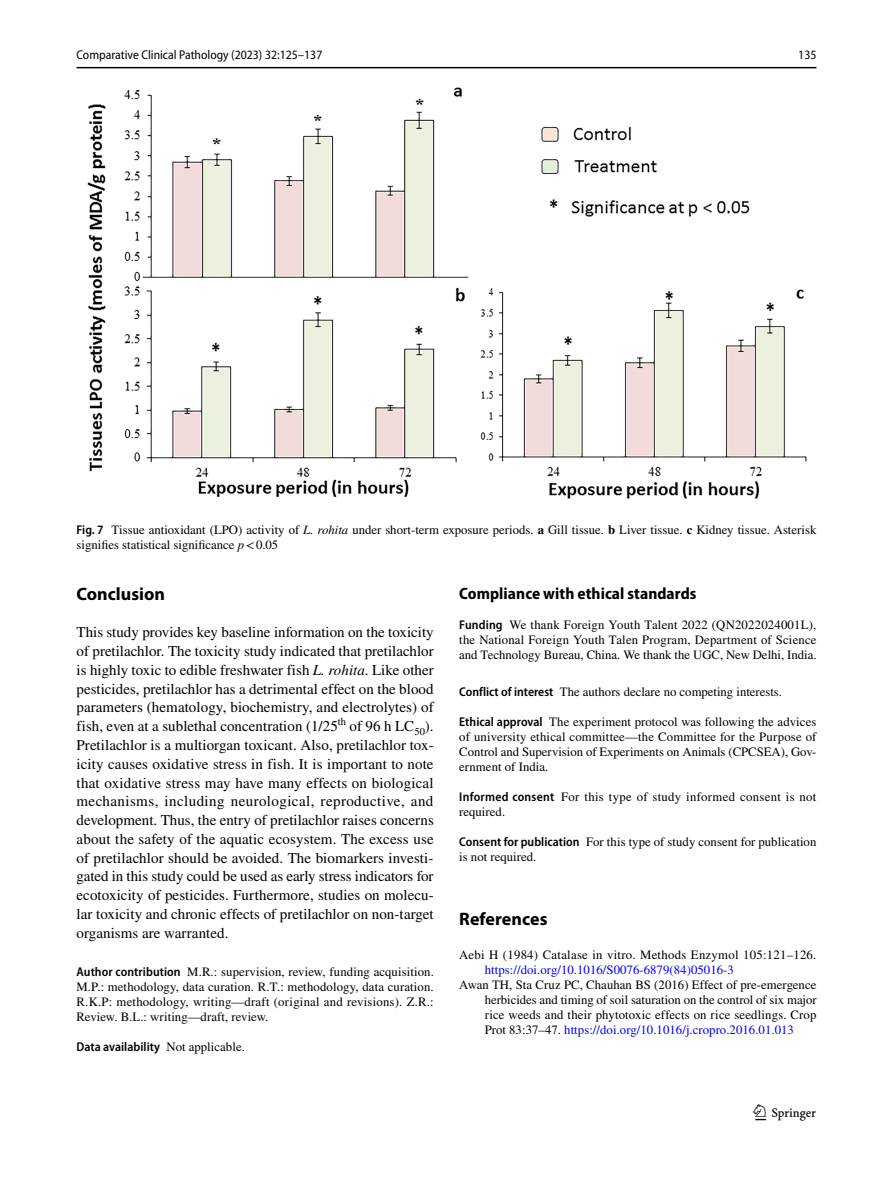
<style>
.page{position:relative;width:893px;height:1187px;background:#fff}
.page>*{position:absolute;margin:0;border:0;box-sizing:border-box;transform-origin:0 0}
.t1{font:22.5px "Springnew Regular 3";color:#000}
.t2{font:700 18px "Myriad Pro";color:#000}
.t3{font:700 semi-condensed 16.5px "Myriad Pro";letter-spacing:.005em;color:#000}
.t4{font:15px/18.8px "STIX";letter-spacing:.005em;color:#000;text-align:justify}
.t5{font:12.75px/15px "STIX";color:#000;text-align:justify}
.t6{font:12.75px/15px "STIX";letter-spacing:.025em;color:#000}
.t7{font:12.75px "STIX";letter-spacing:.02em;color:#000}
.t8{font:semi-condensed 12.75px "Myriad Pro";color:#000}
.t9{font:12.75px "STIX";letter-spacing:.005em;color:#00f}
.t10{font:600 semi-condensed 12.75px "Myriad Pro";letter-spacing:.005em;color:#000}
.s1{font-family:"Myriad Pro";font-weight:600;font-stretch:semi-condensed}
.s2{font-style:italic}
.s3{font-weight:700}
.s4{font-family:"STIX";font-weight:400;font-stretch:normal}
.s5{color:#00f}
</style>
<div class="page">
<hr style="left:77px;top:67px;width:739px;height:1px;background:#000">
<img style="left:87px;top:87px;width:720px;height:412px">
<p class="t8" style="left:77px;top:48px;width:247px">Comparative Clinical Pathology (2023) 32:125–137</p>
<p class="t8" style="left:798px;top:48px;width:20px">135</p>
<p class="t5" style="left:77px;top:523px;width:741px"><span class="s1">Fig. 7</span> Tissue antioxidant (LPO) activity of <span class="s2">L. rohita</span> under short-term exposure periods. <span class="s3">a</span> Gill tissue. <span class="s3">b</span> Liver tissue. <span class="s3">c</span> Kidney tissue. Asterisk signifies statistical significance <span class="s2">p</span>&lt;0.05</p>
<h2 class="t2" style="left:77px;top:582px;width:90px">Conclusion</h2>
<p class="t4" style="left:77px;top:624px;width:359px">This study provides key baseline information on the toxicity of pretilachlor. The toxicity study indicated that pretilachlor is highly toxic to edible freshwater fish <span class="s2">L. rohita</span>. Like other pesticides, pretilachlor has a detrimental effect on the blood parameters (hematology, biochemistry, and electrolytes) of fish, even at a sublethal concentration (1/25<sup>th</sup> of 96 h LC<sub>50</sub>).<br>Pretilachlor is a multiorgan toxicant. Also, pretilachlor tox&shy;icity causes oxidative stress in fish. It is important to note that oxidative stress may have many effects on biological mechanisms, including neurological, reproductive, and development. Thus, the entry of pretilachlor raises concerns about the safety of the aquatic ecosystem. The excess use of pretilachlor should be avoided. The biomarkers investi&shy;gated in this study could be used as early stress indicators for ecotoxicity of pesticides. Furthermore, studies on molecu&shy;lar toxicity and chronic effects of pretilachlor on non-target organisms are warranted.</p>
<p class="t5" style="left:77px;top:964px;width:359px"><span class="s1">Author contribution</span> M.R.: supervision, review, funding acquisition.<br>M.P.: methodology, data curation. R.T.: methodology, data curation.<br>R.K.P: methodology, writing—draft (original and revisions). Z.R.:<br>Review. B.L.: writing—draft, review.</p>
<p class="t10" style="left:77px;top:1039px;width:170px">Data availability <span class="s4">Not applicable.</span></p>
<p class="t3" style="left:459px;top:584px;width:239px">Compliance with ethical standards</p>
<p class="t5" style="left:459px;top:618px;width:359px"><span class="s1">Funding</span> We thank Foreign Youth Talent 2022 (QN2022024001L), the National Foreign Youth Talen Program, Department of Science and Technology Bureau, China. We thank the UGC, New Delhi, India.</p>
<p class="t5" style="left:459px;top:685px;width:324px"><span class="s1">Conflict of interest</span> The authors declare no competing interests.</p>
<p class="t5" style="left:459px;top:715px;width:359px"><span class="s1">Ethical approval</span> The experiment protocol was following the advices of university ethical committee—the Committee for the Purpose of Control and Supervision of Experiments on Animals (CPCSEA), Gov&shy;ernment of India.</p>
<p class="t6" style="left:459px;top:790px;width:359px"><span class="s1">Informed consent</span> For this type of study informed consent is not required.</p>
<p class="t5" style="left:459px;top:835px;width:359px"><span class="s1">Consent for publication</span> For this type of study consent for publication is not required.</p>
<h2 class="t2" style="left:459px;top:907px;width:90px">References</h2>
<p class="t7" style="left:459px;top:945px;width:359px">Aebi H (1984) Catalase in vitro. Methods Enzymol 105:121–126.</p>
<p class="t9" style="left:485px;top:960px;width:251px">https://doi.org/10.1016/S0076-6879(84)05016-3</p>
<p class="t5" style="left:485px;top:978px;width:333px;text-indent:-26px">Awan TH, Sta Cruz PC, Chauhan BS (2016) Effect of pre-emergence herbicides and timing of soil saturation on the control of six major rice weeds and their phytotoxic effects on rice seedlings. Crop Prot 83:37–47. <span class="s5">https://doi.org/10.1016/j.cropro.2016.01.013</span></p>
<h1 class="t1" style="left:755px;top:1104px;width:62px">1 3</h1>
</div>
